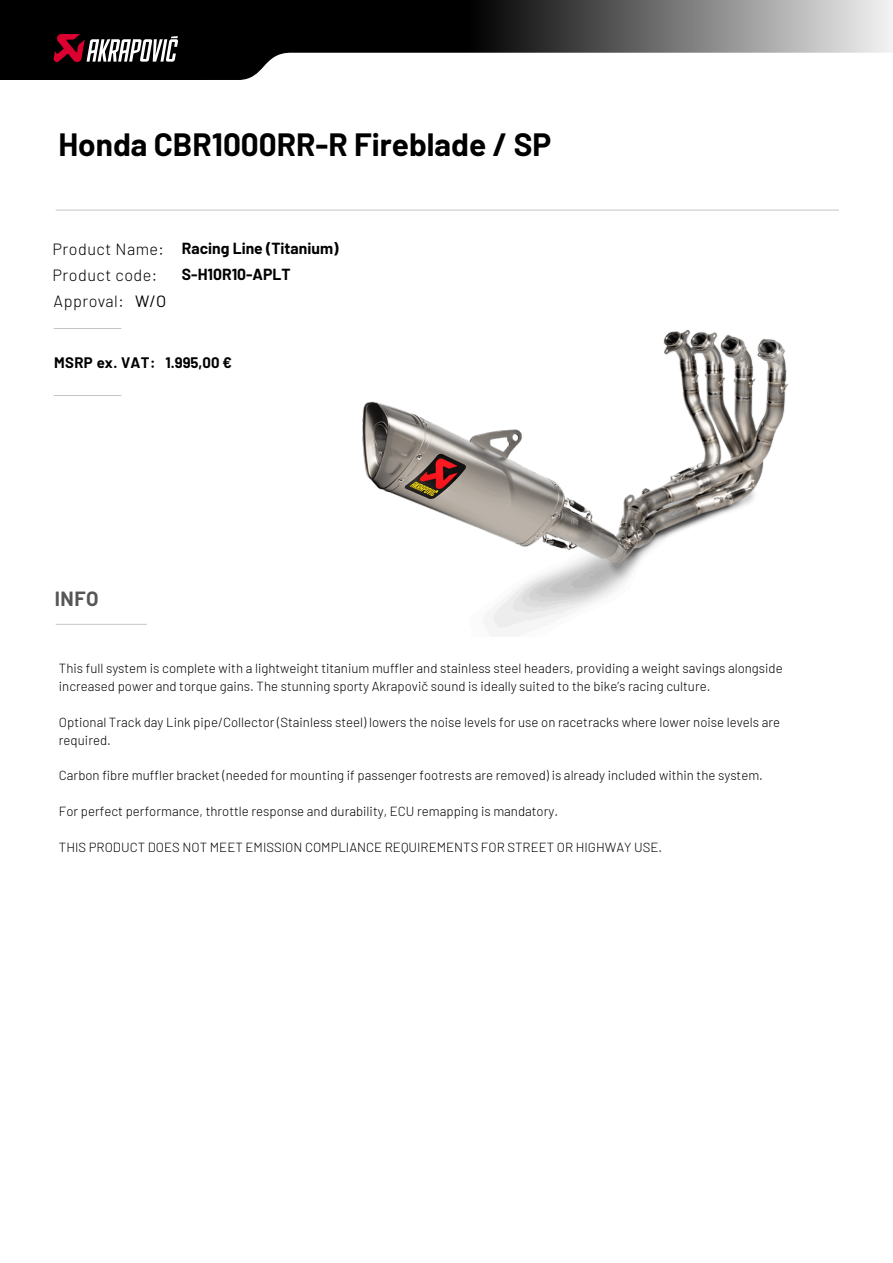
<style>
.page{position:relative;width:893px;height:1263px;background:#fff}
.page>*{position:absolute;margin:0;border:0;box-sizing:border-box;transform-origin:0 0}
.t1{font:700 31.5px "Barlow";color:#000}
.t2{font:700 20.1px "Barlow";color:#565656}
.t3{font:16.35px "Barlow";color:#000}
.t4{font:300 16.2px "Barlow";letter-spacing:.03em;color:#000}
.t5{font:700 15.75px/26.4px "Barlow";color:#000}
.t6{font:700 14.85px "Barlow";letter-spacing:.03em;color:#000}
.t7{font:700 14.85px "Barlow";color:#000}
.t8{font:300 13.2px/18px "Barlow";color:#000}
</style>
<div class="page">
<img style="left:362px;top:329px;width:426px;height:299px">
<svg style="left:0;top:0;width:893px;height:80px"></svg>
<svg style="left:53px;top:34px;width:125px;height:29px"></svg>
<hr style="left:54px;top:328px;width:67px;height:1px;background:#c3c6c7">
<hr style="left:54px;top:395px;width:67px;height:1px;background:#c3c6c7">
<hr style="left:56px;top:624px;width:91px;height:1px;background:#c3c6c7">
<hr style="left:56px;top:210px;width:783px;height:1px;background:#c3c6c7">
<h1 class="t1" style="left:58px;top:125px;width:494px">Honda CBR1000RR-R Fireblade / SP</h1>
<p class="t4" style="left:53px;top:237px;width:113px">Product Name:</p>
<p class="t4" style="left:53px;top:263px;width:106px">Product code:</p>
<p class="t4" style="left:54px;top:290px;width:72px">Approval:</p>
<p class="t3" style="left:135px;top:291px;width:33px">W/O</p>
<p class="t5" style="left:182px;top:234px;width:158px">Racing Line (Titanium)<br>S-H10R10-APLT</p>
<p class="t6" style="left:54px;top:352px;width:103px">MSRP ex. VAT:</p>
<p class="t7" style="left:165px;top:353px;width:68px">1.995,00 €</p>
<h2 class="t2" style="left:55px;top:584px;width:45px">INFO</h2>
<p class="t8" style="left:59px;top:658px;width:725px">This full system is complete with a lightweight titanium muffler and stainless steel headers, providing a weight savings alongside increased power and torque gains. The stunning sporty Akrapovič sound is ideally suited to the bike’s racing culture.</p>
<p class="t8" style="left:59px;top:712px;width:723px">Optional Track day Link pipe/Collector (Stainless steel) lowers the noise levels for use on racetracks where lower noise levels are required.</p>
<p class="t8" style="left:59px;top:766px;width:705px">Carbon fibre muffler bracket (needed for mounting if passenger footrests are removed) is already included within the system.</p>
<p class="t8" style="left:59px;top:802px;width:501px">For perfect performance, throttle response and durability, ECU remapping is mandatory.</p>
<p class="t8" style="left:59px;top:838px;width:605px">THIS PRODUCT DOES NOT MEET EMISSION COMPLIANCE REQUIREMENTS FOR STREET OR HIGHWAY USE.</p>
</div>
